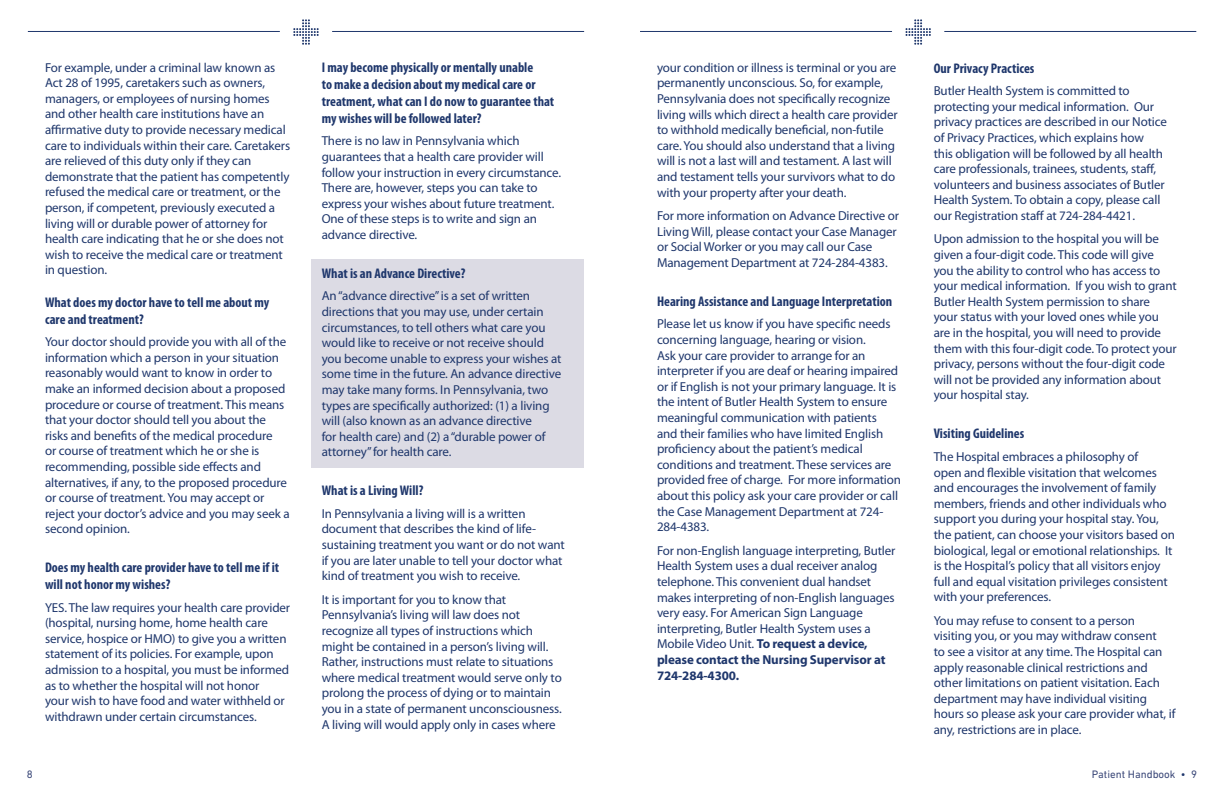
<style>
.page{position:relative;width:1224px;height:792px;background:#fff}
.page>*{position:absolute;margin:0;border:0;box-sizing:border-box;transform-origin:0 0}
.t1{font:700 condensed 14px/16.8px "Myriad Pro";color:#1f376c}
.t2{font:13px/15.6px "Myriad Pro";letter-spacing:-.01em;color:#1f376c}
.t3{font:11px "DIN Next LT Pro";color:#3d4a7a}
.s1{font-weight:700}
.s2{color:#1f376c}
</style>
<div class="page">
<hr style="left:332px;top:31px;width:252px;height:1px;background:#1f376c">
<svg style="left:293px;top:19px;width:26px;height:26px"></svg>
<hr style="left:28px;top:31px;width:252px;height:1px;background:#1f376c">
<hr style="left:944px;top:31px;width:252px;height:1px;background:#1f376c">
<svg style="left:906px;top:19px;width:25px;height:26px"></svg>
<hr style="left:640px;top:31px;width:252px;height:1px;background:#1f376c">
<div style="left:312px;top:259px;width:272px;height:209px;background:#dcdbe4"></div>
<p class="t2" style="left:45px;top:60px;width:247px">For example, under a criminal law known as Act 28 of 1995, caretakers such as owners, managers, or employees of nursing homes and other health care institutions have an affirmative duty to provide necessary medical care to individuals within their care. Caretakers are relieved of this duty only if they can demonstrate that the patient has competently refused the medical care or treatment, or the person, if competent, previously executed a living will or durable power of attorney for health care indicating that he or she does not wish to receive the medical care or treatment in question.</p>
<p class="t1" style="left:45px;top:294px;width:226px">What does my doctor have to tell me about my care and treatment?</p>
<p class="t2" style="left:45px;top:334px;width:246px">Your doctor should provide you with all of the information which a person in your situation reasonably would want to know in order to make an informed decision about a proposed procedure or course of treatment. This means that your doctor should tell you about the risks and benefits of the medical procedure<br>or course of treatment which he or she is recommending, possible side effects and alternatives, if any, to the proposed procedure or course of treatment. You may accept or reject your doctor’s advice and you may seek a second opinion.</p>
<p class="t1" style="left:45px;top:559px;width:236px">Does my health care provider have to tell me if it will not honor my wishes?</p>
<p class="t2" style="left:45px;top:600px;width:247px">YES. The law requires your health care provider (hospital, nursing home, home health care service, hospice or HMO) to give you a written statement of its policies. For example, upon admission to a hospital, you must be informed as to whether the hospital will not honor<br>your wish to have food and water withheld or withdrawn under certain circumstances.</p>
<p class="t1" style="left:322px;top:60px;width:234px">I may become physically or mentally unable<br>to make a decision about my medical care or treatment, what can I do now to guarantee that my wishes will be followed later?</p>
<p class="t2" style="left:322px;top:134px;width:241px">There is no law in Pennsylvania which guarantees that a health care provider will follow your instruction in every circumstance.<br>There are, however, steps you can take to express your wishes about future treatment.<br>One of these steps is to write and sign an advance directive.</p>
<p class="t1" style="left:322px;top:265px;width:145px">What is an Advance Directive?</p>
<p class="t2" style="left:322px;top:289px;width:241px">An “advance directive” is a set of written directions that you may use, under certain circumstances, to tell others what care you would like to receive or not receive should you become unable to express your wishes at some time in the future. An advance directive may take many forms. In Pennsylvania, two types are specifically authorized: (1) a living will (also known as an advance directive<br>for health care) and (2) a “durable power of attorney” for health care.</p>
<p class="t1" style="left:322px;top:482px;width:103px">What is a Living Will?</p>
<p class="t2" style="left:322px;top:506px;width:245px">In Pennsylvania a living will is a written document that describes the kind of life&shy;sustaining treatment you want or do not want if you are later unable to tell your doctor what kind of treatment you wish to receive.</p>
<p class="t2" style="left:322px;top:592px;width:242px">It is important for you to know that Pennsylvania’s living will law does not recognize all types of instructions which might be contained in a person’s living will.<br>Rather, instructions must relate to situations where medical treatment would serve only to prolong the process of dying or to maintain you in a state of permanent unconsciousness.<br>A living will would apply only in cases where</p>
<p class="t2" style="left:657px;top:60px;width:242px">your condition or illness is terminal or you are permanently unconscious. So, for example, Pennsylvania does not specifically recognize living wills which direct a health care provider to withhold medically beneficial, non-futile care. You should also understand that a living will is not a last will and testament. A last will and testament tells your survivors what to do with your property after your death.</p>
<p class="t2" style="left:657px;top:208px;width:244px">For more information on Advance Directive or Living Will, please contact your Case Manager or Social Worker or you may call our Case Management Department at 724-284-4383.</p>
<p class="t1" style="left:657px;top:293px;width:237px">Hearing Assistance and Language Interpretation</p>
<p class="t2" style="left:657px;top:316px;width:246px">Please let us know if you have specific needs concerning language, hearing or vision.<br>Ask your care provider to arrange for an interpreter if you are deaf or hearing impaired or if English is not your primary language. It is the intent of Butler Health System to ensure meaningful communication with patients<br>and their families who have limited English proficiency about the patient’s medical conditions and treatment. These services are provided free of charge. For more information about this policy ask your care provider or call the Case Management Department at 724- 284-4383.</p>
<p class="t2" style="left:657px;top:543px;width:240px">For non-English language interpreting, Butler Health System uses a dual receiver analog telephone. This convenient dual handset makes interpreting of non-English languages very easy. For American Sign Language interpreting, Butler Health System uses a Mobile Video Unit. <span class="s1">To request a device, please contact the Nursing Supervisor at 724-284-4300.</span></p>
<p class="t1" style="left:934px;top:60px;width:102px">Our Privacy Practices</p>
<p class="t2" style="left:934px;top:83px;width:235px">Butler Health System is committed to protecting your medical information. Our privacy practices are described in our Notice of Privacy Practices, which explains how<br>this obligation will be followed by all health care professionals, trainees, students, staff, volunteers and business associates of Butler Health System. To obtain a copy, please call our Registration staff at 724-284-4421.</p>
<p class="t2" style="left:934px;top:232px;width:245px">Upon admission to the hospital you will be given a four-digit code. This code will give you the ability to control who has access to your medical information. If you wish to grant Butler Health System permission to share your status with your loved ones while you are in the hospital, you will need to provide them with this four-digit code. To protect your privacy, persons without the four-digit code will not be provided any information about your hospital stay.</p>
<p class="t1" style="left:934px;top:425px;width:92px">Visiting Guidelines</p>
<p class="t2" style="left:934px;top:449px;width:243px">The Hospital embraces a philosophy of<br>open and flexible visitation that welcomes and encourages the involvement of family members, friends and other individuals who support you during your hospital stay. You, the patient, can choose your visitors based on biological, legal or emotional relationships. It is the Hospital’s policy that all visitors enjoy full and equal visitation privileges consistent with your preferences.</p>
<p class="t2" style="left:934px;top:613px;width:243px">You may refuse to consent to a person visiting you, or you may withdraw consent<br>to see a visitor at any time. The Hospital can apply reasonable clinical restrictions and other limitations on patient visitation. Each department may have individual visiting hours so please ask your care provider what, if any, restrictions are in place.</p>
<p class="t3" style="left:27px;top:768px;width:7px">8</p>
<p class="t3" style="left:1092px;top:768px;width:107px">Patient Handbook <span class="s2">•</span> 9</p>
</div>
